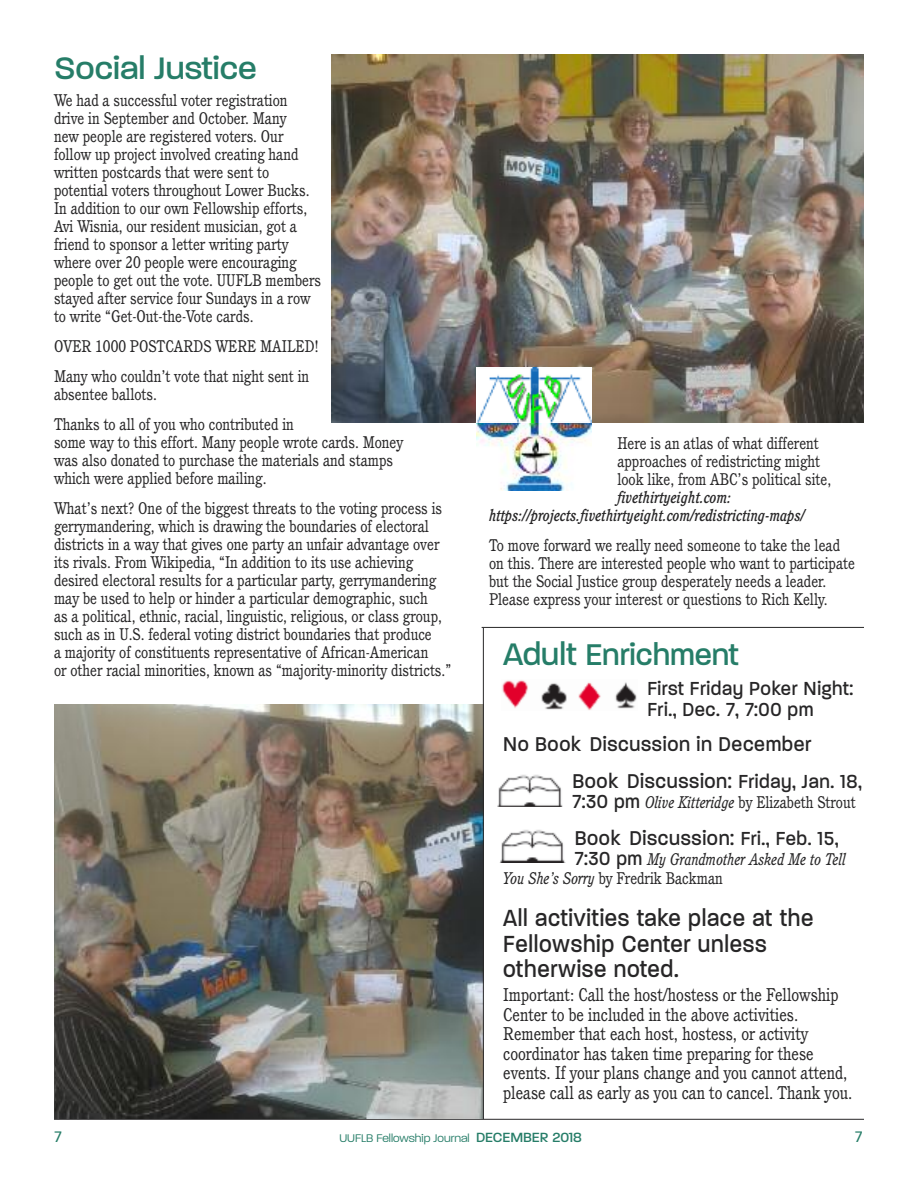
<style>
.page{position:relative;width:918px;height:1188px;background:#fff}
.page>*{position:absolute;margin:0;border:0;box-sizing:border-box;transform-origin:0 0}
.t1{font:500 42px "Paralucent";color:#267d68}
.t2{font:500 40.5px "Paralucent";color:#267d68;scale:.95 1}
.t3{font:500 31.5px/25.5px "Paralucent";letter-spacing:.025em;color:#272627;scale:.88 1}
.t4{font:500 27px/37.5px "Paralucent";letter-spacing:.025em;color:#272627;scale:.9 1}
.t5{font:500 25.5px/21px "Paralucent";letter-spacing:.025em;color:#272627;scale:.9 1}
.t6{font:18px/19.5px "Cushing";color:#272627;scale:.9 1}
.t7{font:16.5px/18px "Cushing";color:#272627;scale:.9 1}
.t8{font:italic 500 16.5px/18px "Cushing";color:#272627;scale:.9 1}
.t9{font:italic 16.5px/19.5px "Cushing";color:#272627;scale:.9 1}
.t10{font:300 15px "Paralucent";color:#267d68}
.t11{font:500 15px "Avenir";color:#267d68}
.s1{font-size:42px}
.s2{font-size:25.5px}
.s3{font-family:"Paralucent";font-weight:500;font-size:25.5px}
.s4{font-style:italic}
.s5{font-family:"Paralucent";font-weight:500;font-style:normal;font-size:25.5px}
.s6{font-style:normal}
.s7{font-weight:500;font-size:18px}
</style>
<div class="page">
<hr style="left:54px;top:1119px;width:810px;height:1px;background:#272627">
<hr style="left:482px;top:627px;width:382px;height:1px;background:#272627">
<img style="left:502px;top:680px;width:135px;height:30px">
<img style="left:497px;top:775px;width:66px;height:32px">
<img style="left:500px;top:830px;width:65px;height:32px">
<img style="left:54px;top:704px;width:429px;height:414px">
<hr style="left:483px;top:628px;width:1px;height:491px;background:#272627">
<img style="left:331px;top:54px;width:533px;height:368px">
<img style="left:476px;top:367px;width:115px;height:124px">
<h1 class="t1" style="left:54px;top:40px;width:204px">Social Justice</h1>
<p class="t7" style="left:54px;top:93px;width:298px">We had a successful voter registration drive in September and October. Many<br>new people are registered voters. Our follow up project involved creating hand written postcards that were sent to potential voters throughout Lower Bucks.<br>In addition to our own Fellowship efforts, Avi Wisnia, our resident musician, got a friend to sponsor a letter writing party where over 20 people were encouraging people to get out the vote. UUFLB members stayed after service four Sundays in a row to write “Get-Out-the-Vote cards.</p>
<p class="t7" style="left:54px;top:333px;width:296px;line-height:30px">OVER 1000 POSTCARDS WERE MAILED!<br>Many who couldn’t vote that night sent in</p>
<p class="t7" style="left:54px;top:381px;width:268px;line-height:30px">absentee ballots.<br>Thanks to all of you who contributed in</p>
<p class="t7" style="left:54px;top:435px;width:390px">some way to this effort. Many people wrote cards. Money was also donated to purchase the materials and stamps which were applied before mailing.</p>
<p class="t7" style="left:54px;top:501px;width:443px">What’s next? One of the biggest threats to the voting process is gerrymandering, which is drawing the boundaries of electoral districts in a way that gives one party an unfair advantage over its rivals. From Wikipedia, “In addition to its use achieving desired electoral results for a particular party, gerrymandering may be used to help or hinder a particular demographic, such<br>as a political, ethnic, racial, linguistic, religious, or class group, such as in U.S. federal voting district boundaries that produce<br>a majority of constituents representative of African-American<br>or other racial minorities, known as “majority-minority districts.”</p>
<p class="t7" style="left:617px;top:436px;width:239px">Here is an atlas of what different approaches of redistricting might look like, from ABC’s political site,</p>
<p class="t8" style="left:489px;top:490px;width:353px;text-indent:128px">fivethirtyeight.com: https://projects.fivethirtyeight.com/redistricting-maps/</p>
<p class="t7" style="left:489px;top:538px;width:408px">To move forward we really need someone to take the lead on this. There are interested people who want to participate but the Social Justice group desperately needs a leader.<br>Please express your interest or questions to Rich Kelly.</p>
<h2 class="t2" style="left:503px;top:628px;width:250px"><span class="s1">Adult</span> Enrichment</h2>
<h3 class="t5" style="left:647px;top:676px;width:230px">First Friday Poker Night:<br>Fri., Dec. 7, 7:00 pm</h3>
<h3 class="t4" style="left:573px;top:723px;width:323px;text-indent:-69px">No Book Discussion in December<br>Book Discussion: <span class="s2">Friday, Jan. 18,</span></h3>
<p class="t7" style="left:572px;top:794px;width:316px"><span class="s3">7:30 pm</span> <span class="s4">Olive Kitteridge</span> by Elizabeth Strout</p>
<h3 class="t4" style="left:575px;top:817px;width:294px">Book Discussion: <span class="s2">Fri., Feb. 15,</span></h3>
<p class="t9" style="left:503px;top:850px;width:383px;text-indent:72px"><span class="s5">7:30 pm</span> My Grandmother Asked Me to Tell<br>You She’s Sorry <span class="s6">by Fredrik Backman</span></p>
<h3 class="t3" style="left:503px;top:903px;width:354px">All activities take place at the<br>Fellowship Center unless otherwise noted.</h3>
<p class="t6" style="left:503px;top:987px;width:390px">Important: Call the host/hostess or the Fellowship Center to be included in the above activities.<br>Remember that each host, hostess, or activity coordinator has taken time preparing for these events. If your plans change and you cannot attend, please call as early as you can to cancel. Thank you.</p>
<p class="t11" style="left:54px;top:1127px;width:10px">7</p>
<p class="t10" style="left:340px;top:1128px;width:244px">UUFLB Fellowship Journal <span class="s7">DECEMBER 2018</span></p>
<p class="t11" style="left:855px;top:1127px;width:10px">7</p>
</div>
